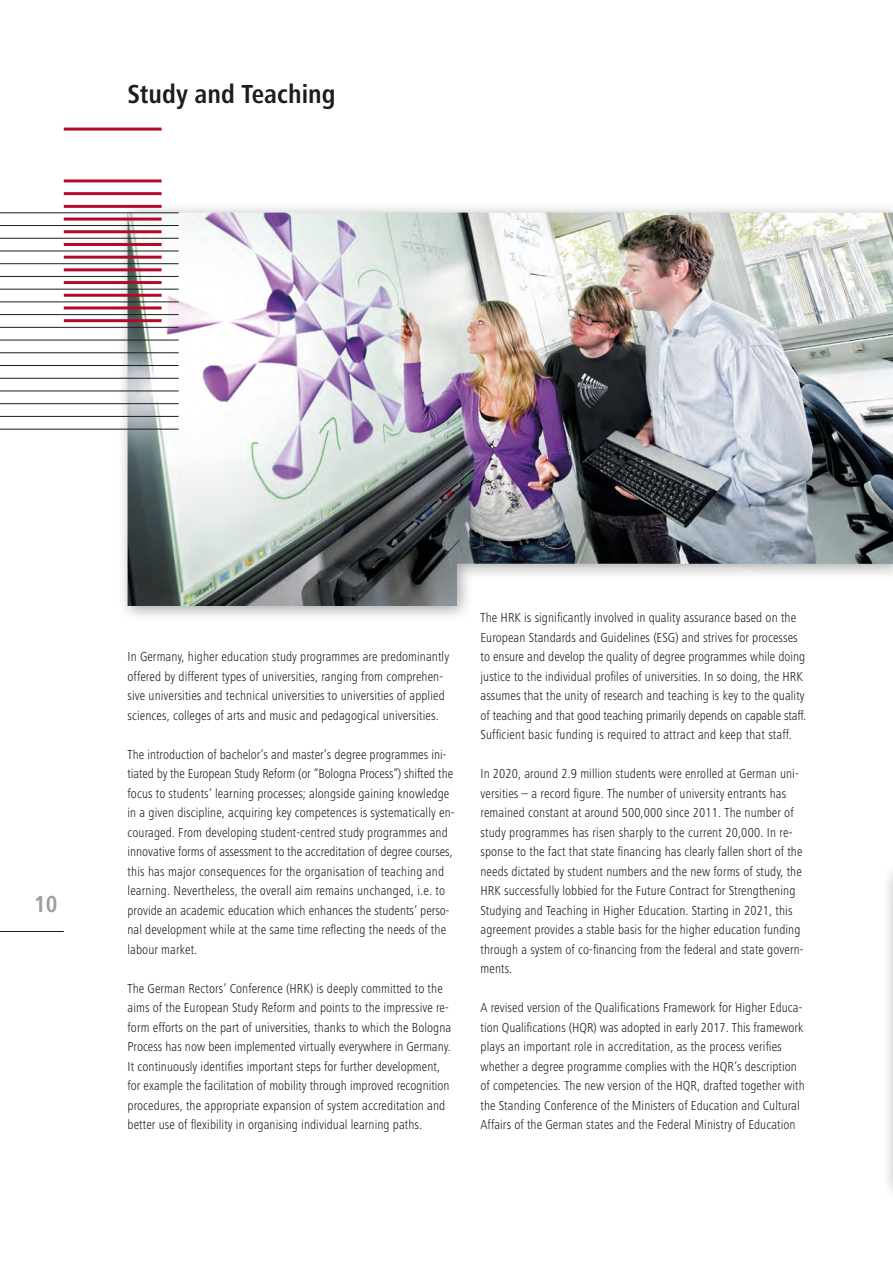
<style>
.page{position:relative;width:893px;height:1263px;background:#fff}
.page>*{position:absolute;margin:0;border:0;box-sizing:border-box;transform-origin:0 0}
.t1{font:700 condensed 27px "Frutiger Next LT";color:#1d1d1b}
.t2{font:700 condensed 24px "Frutiger Next LT";color:#9d9d9d}
.t3{font:300 condensed 13.5px/19.5px "Frutiger Next LT";letter-spacing:.005em;color:#1d1d1b}
</style>
<div class="page">
<hr style="left:0;top:931px;width:64px;height:1px;background:#1d1d1b">
<div style="left:116px;top:201px;width:777px;height:422px;background:#1d1d1b;opacity:.4"></div>
<img style="left:128px;top:213px;width:765px;height:393px">
<hr style="left:64px;top:128px;width:98px;height:3px;background:#b00b2a">
<hr style="left:0;top:213px;width:179px;height:1px;background:#1d1d1b">
<hr style="left:0;top:225px;width:179px;height:1px;background:#1d1d1b">
<hr style="left:0;top:238px;width:179px;height:1px;background:#1d1d1b">
<hr style="left:0;top:251px;width:179px;height:1px;background:#1d1d1b">
<hr style="left:0;top:263px;width:179px;height:1px;background:#1d1d1b">
<hr style="left:0;top:276px;width:179px;height:1px;background:#1d1d1b">
<hr style="left:0;top:289px;width:179px;height:1px;background:#1d1d1b">
<hr style="left:0;top:302px;width:179px;height:1px;background:#1d1d1b">
<hr style="left:0;top:314px;width:179px;height:1px;background:#1d1d1b">
<hr style="left:0;top:327px;width:179px;height:1px;background:#1d1d1b">
<hr style="left:0;top:340px;width:179px;height:1px;background:#1d1d1b">
<hr style="left:0;top:352px;width:179px;height:1px;background:#1d1d1b">
<hr style="left:0;top:365px;width:179px;height:1px;background:#1d1d1b">
<hr style="left:0;top:378px;width:179px;height:1px;background:#1d1d1b">
<hr style="left:0;top:391px;width:179px;height:1px;background:#1d1d1b">
<hr style="left:0;top:403px;width:179px;height:1px;background:#1d1d1b">
<hr style="left:0;top:416px;width:179px;height:1px;background:#1d1d1b">
<hr style="left:0;top:429px;width:179px;height:1px;background:#1d1d1b">
<hr style="left:64px;top:179px;width:98px;height:3px;background:#b00b2a">
<hr style="left:64px;top:192px;width:98px;height:3px;background:#b00b2a">
<hr style="left:64px;top:205px;width:98px;height:3px;background:#b00b2a">
<hr style="left:64px;top:218px;width:98px;height:3px;background:#b00b2a">
<hr style="left:64px;top:230px;width:98px;height:3px;background:#b00b2a">
<hr style="left:64px;top:243px;width:98px;height:3px;background:#b00b2a">
<hr style="left:64px;top:256px;width:98px;height:3px;background:#b00b2a">
<hr style="left:64px;top:268px;width:98px;height:3px;background:#b00b2a">
<hr style="left:64px;top:281px;width:98px;height:3px;background:#b00b2a">
<hr style="left:64px;top:294px;width:98px;height:3px;background:#b00b2a">
<hr style="left:64px;top:306px;width:98px;height:3px;background:#b00b2a">
<hr style="left:64px;top:319px;width:98px;height:3px;background:#b00b2a">
<div style="left:882px;top:861px;width:11px;height:341px;background:#1d1d1b;opacity:.4"></div>
<p class="t1" style="left:128px;top:79px;width:210px">Study and Teaching</p>
<h2 class="t2" style="left:34px;top:890px;width:25px">10</h2>
<p class="t3" style="left:128px;top:647px;width:323px">In Germany, higher education study programmes are predominantly offered by different types of universities, ranging from comprehen&shy;sive universities and technical universities to universities of applied sciences, colleges of arts and music and pedagogical universities.</p>
<p class="t3" style="left:128px;top:744px;width:328px">The introduction of bachelor’s and master’s degree programmes ini&shy;tiated by the European Study Reform (or “Bologna Process”) shifted the focus to students’ learning processes; alongside gaining knowledge in a given discipline, acquiring key competences is systematically en&shy;couraged. From developing student-centred study programmes and innovative forms of assessment to the accreditation of degree courses, this has major consequences for the organisation of teaching and learning. Nevertheless, the overall aim remains unchanged, i.e. to</p>
<p class="t3" style="left:128px;top:900px;width:324px">provide an academic education which enhances the students’ perso&shy;nal development while at the same time reflecting the needs of the labour market.</p>
<p class="t3" style="left:128px;top:978px;width:325px">The German Rectors’ Conference (HRK) is deeply committed to the aims of the European Study Reform and points to the impressive re&shy;form efforts on the part of universities, thanks to which the Bologna Process has now been implemented virtually everywhere in Germany.<br>It continuously identifies important steps for further development, for example the facilitation of mobility through improved recognition procedures, the appropriate expansion of system accreditation and better use of flexibility in organising individual learning paths.</p>
<p class="t3" style="left:480px;top:608px;width:327px">The HRK is significantly involved in quality assurance based on the European Standards and Guidelines (ESG) and strives for processes to ensure and develop the quality of degree programmes while doing justice to the individual profiles of universities. In so doing, the HRK assumes that the unity of research and teaching is key to the quality of teaching and that good teaching primarily depends on capable staff.<br>Sufficient basic funding is required to attract and keep that staff.</p>
<p class="t3" style="left:480px;top:764px;width:320px">In 2020, around 2.9 million students were enrolled at German uni-</p>
<p class="t3" style="left:480px;top:783px;width:325px">versities – a record figure. The number of university entrants has remained constant at around 500,000 since 2011. The number of study programmes has risen sharply to the current 20,000. In re&shy;sponse to the fact that state financing has clearly fallen short of the needs dictated by student numbers and the new forms of study, the HRK successfully lobbied for the Future Contract for Strengthening Studying and Teaching in Higher Education. Starting in 2021, this agreement provides a stable basis for the higher education funding through a system of co-financing from the federal and state govern&shy;ments.</p>
<p class="t3" style="left:480px;top:998px;width:326px">A revised version of the Qualifications Framework for Higher Educa&shy;tion Qualifications (HQR) was adopted in early 2017. This framework plays an important role in accreditation, as the process verifies whether a degree programme complies with the HQR’s description of competencies. The new version of the HQR, drafted together with the Standing Conference of the Ministers of Education and Cultural Affairs of the German states and the Federal Ministry of Education</p>
</div>
